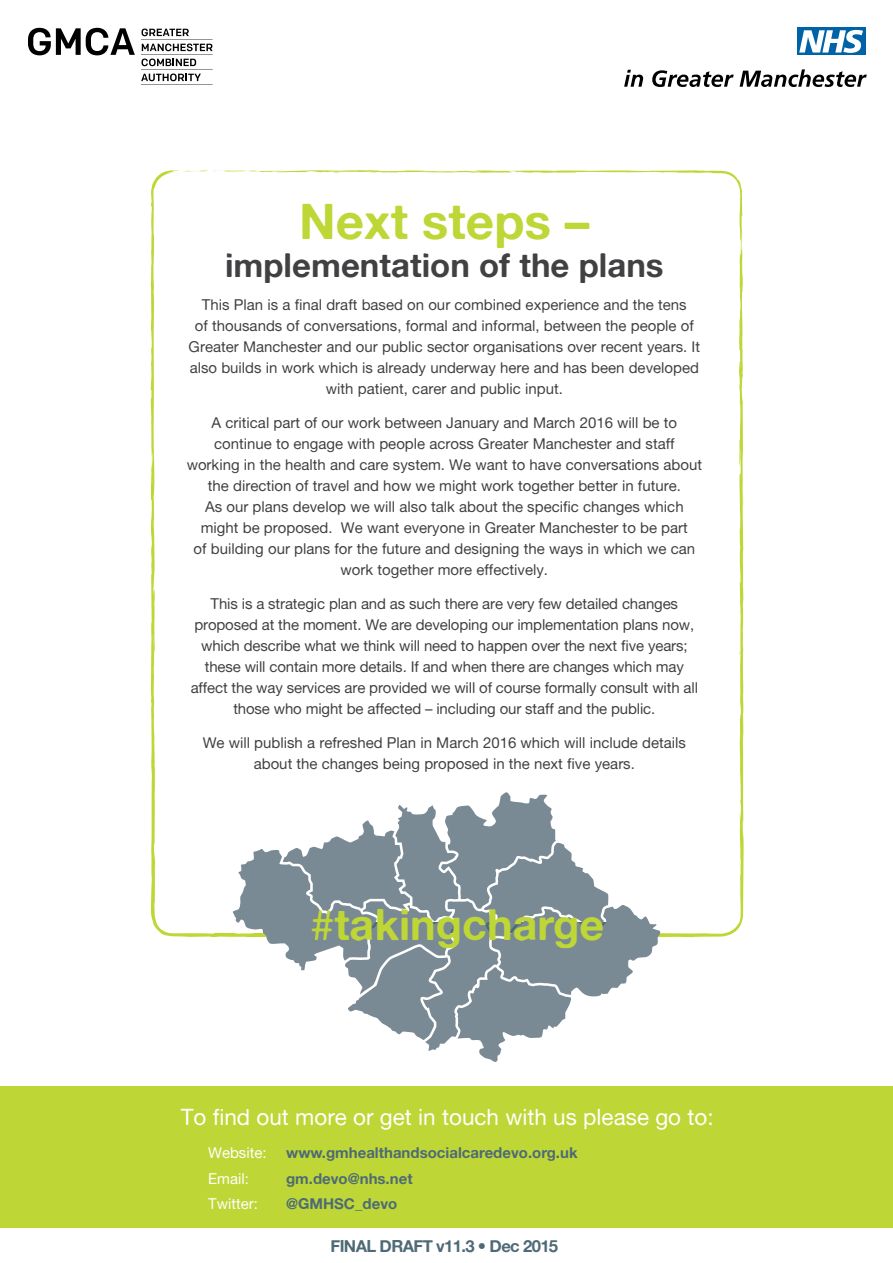
<style>
.page{position:relative;width:893px;height:1263px;background:#fff}
.page>*{position:absolute;margin:0;border:0;box-sizing:border-box;transform-origin:0 0}
.t1{font:49.5px "Alte Haas Grotesk Bold";color:#bed736}
.t2{font:43.2px "Alte Haas Grotesk Bold";color:#bed736}
.t3{font:33px "Alte Haas Grotesk Bold";color:#414042}
.t4{font:22.5px "Alte Haas Grotesk";color:#fff}
.t5{font:16.65px "Alte Haas Grotesk Bold";letter-spacing:-.04em;color:#4e6a76}
.t6{font:15px/21px "Alte Haas Grotesk";color:#414042;text-align:center}
.t7{font:15px "Alte Haas Grotesk Bold";color:#4e6a76}
.t8{font:15px "Alte Haas Grotesk";color:#fff}
.s1{font-family:"Alte Haas Grotesk"}
</style>
<div class="page">
<svg style="left:150px;top:170px;width:594px;height:767px"></svg>
<svg style="left:740px;top:405px;width:4px;height:6px"></svg>
<svg style="left:740px;top:599px;width:4px;height:14px"></svg>
<svg style="left:740px;top:231px;width:3px;height:21px"></svg>
<svg style="left:172px;top:170px;width:47px;height:3px"></svg>
<svg style="left:268px;top:170px;width:15px;height:3px"></svg>
<svg style="left:329px;top:172px;width:18px;height:1px"></svg>
<svg style="left:377px;top:170px;width:11px;height:3px"></svg>
<svg style="left:738px;top:185px;width:2px;height:8px"></svg>
<svg style="left:739px;top:645px;width:5px;height:10px"></svg>
<svg style="left:740px;top:857px;width:1px;height:12px"></svg>
<div style="left:0;top:1086px;width:893px;height:142px;background:#bed736"></div>
<svg style="left:233px;top:792px;width:428px;height:270px"></svg>
<div style="left:797px;top:28px;width:69px;height:27px;background:#0063a7"></div>
<svg style="left:799px;top:30px;width:64px;height:23px"></svg>
<svg style="left:624px;top:70px;width:19px;height:17px"></svg>
<svg style="left:652px;top:70px;width:82px;height:17px"></svg>
<svg style="left:740px;top:69px;width:127px;height:18px"></svg>
<svg style="left:28px;top:28px;width:107px;height:27px"></svg>
<hr style="left:141px;top:84px;width:72px;height:1px;background:#000">
<hr style="left:141px;top:69px;width:72px;height:1px;background:#000">
<hr style="left:141px;top:54px;width:72px;height:1px;background:#000">
<hr style="left:141px;top:39px;width:72px;height:1px;background:#000">
<svg style="left:142px;top:29px;width:47px;height:7px"></svg>
<svg style="left:142px;top:44px;width:71px;height:7px"></svg>
<svg style="left:142px;top:59px;width:54px;height:7px"></svg>
<svg style="left:141px;top:74px;width:60px;height:7px"></svg>
<h1 class="t1" style="left:299px;top:190px;width:292px">Next steps –</h1>
<h3 class="t3" style="left:225px;top:244px;width:440px">implementation of the plans</h3>
<p class="t6" style="left:189px;top:294px;width:513px">This Plan is a final draft based on our combined experience and the tens<br>of thousands of conversations, formal and informal, between the people of Greater Manchester and our public sector organisations over recent years. It also builds in work which is already underway here and has been developed with patient, carer and public input.</p>
<p class="t6" style="left:187px;top:412px;width:517px">A critical part of our work between January and March 2016 will be to continue to engage with people across Greater Manchester and staff working in the health and care system. We want to have conversations about the direction of travel and how we might work together better in future.<br>As our plans develop we will also talk about the specific changes which might be proposed. We want everyone in Greater Manchester to be part<br>of building our plans for the future and designing the ways in which we can work together more effectively.</p>
<p class="t6" style="left:191px;top:593px;width:509px">This is a strategic plan and as such there are very few detailed changes proposed at the moment. We are developing our implementation plans now, which describe what we think will need to happen over the next five years; these will contain more details. If and when there are changes which may affect the way services are provided we will of course formally consult with all those who might be affected – including our staff and the public.</p>
<p class="t6" style="left:203px;top:731px;width:485px">We will publish a refreshed Plan in March 2016 which will include details about the changes being proposed in the next five years.</p>
<h2 class="t2" style="left:310px;top:897px;width:295px"><span class="s1">#</span>takingcharge</h2>
<h3 class="t4" style="left:181px;top:1104px;width:535px">To find out more or get in touch with us please go to:</h3>
<p class="t8" style="left:208px;top:1144px;width:60px">Website:</p>
<p class="t7" style="left:286px;top:1144px;width:293px">www.gmhealthandsocialcaredevo.org.uk</p>
<p class="t8" style="left:208px;top:1169px;width:42px">Email:</p>
<p class="t7" style="left:286px;top:1169px;width:128px">gm.devo@nhs.net</p>
<p class="t8" style="left:208px;top:1194px;width:51px">Twitter:</p>
<p class="t7" style="left:286px;top:1194px;width:113px">@GMHSC_devo</p>
<p class="t5" style="left:330px;top:1235px;width:229px">FINAL DRAFT v11.3 • Dec 2015</p>
</div>
